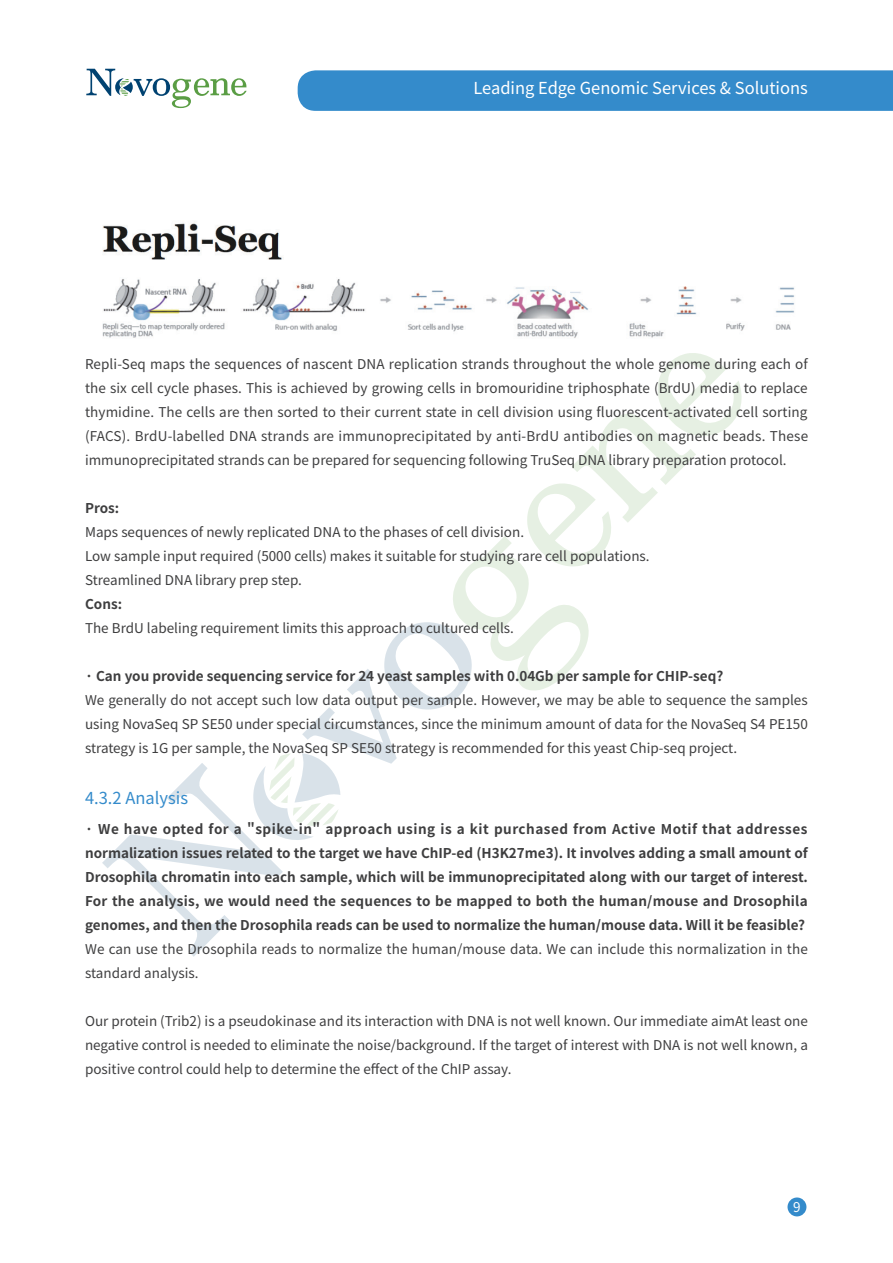
<style>
.page{position:relative;width:893px;height:1263px;background:#fff}
.page>*{position:absolute;margin:0;border:0;box-sizing:border-box;transform-origin:0 0}
.t1{font:16.5px "Source Han Sans SC";color:#fff}
.t2{font:16.5px "Source Han Sans SC";color:#348bcb}
.t3{font:13.5px/24px "Source Han Sans SC";color:#3e3e3f;text-align:justify}
.t4{font:700 13.5px/24px "Source Han Sans SC";color:#3e3e3f;text-align:justify}
.t5{font:13.5px "Source Han Sans SC";color:#fff}
</style>
<div class="page">
<div style="left:787px;top:1197px;width:19px;height:19px;background:#348bcb;border-radius:50%"></div>
<svg style="left:86px;top:69px;width:161px;height:39px"></svg>
<svg style="left:102px;top:353px;width:640px;height:604px"></svg>
<div style="left:298px;top:70px;width:595px;height:41px;background:#348bcb"></div>
<img style="left:102px;top:221px;width:693px;height:117px">
<p class="t1" style="left:473px;top:79px;width:336px">Leading Edge Genomic Services &amp; Solutions</p>
<p class="t3" style="left:85px;top:352px;width:725px">Repli-Seq maps the sequences of nascent DNA replication strands throughout the whole genome during each of the six cell cycle phases. This is achieved by growing cells in bromouridine triphosphate (BrdU) media to replace thymidine. The cells are then sorted to their current state in cell division using fluorescent-activated cell sorting (FACS). BrdU-labelled DNA strands are immunoprecipitated by anti-BrdU antibodies on magnetic beads. These immunoprecipitated strands can be prepared for sequencing following TruSeq DNA library preparation protocol.</p>
<p class="t4" style="left:85px;top:496px;width:36px">Pros:</p>
<p class="t3" style="left:85px;top:520px;width:566px;text-align:left">Maps sequences of newly replicated DNA to the phases of cell division.<br>Low sample input required (5000 cells) makes it suitable for studying rare cell populations.<br>Streamlined DNA library prep step.</p>
<p class="t4" style="left:85px;top:592px;width:39px">Cons:</p>
<p class="t3" style="left:85px;top:616px;width:430px">The BrdU labeling requirement limits this approach to cultured cells.</p>
<p class="t4" style="left:85px;top:664px;width:640px">· Can you provide sequencing service for 24 yeast samples with 0.04Gb per sample for CHIP-seq?</p>
<p class="t3" style="left:85px;top:688px;width:724px">We generally do not accept such low data output per sample. However, we may be able to sequence the samples using NovaSeq SP SE50 under special circumstances, since the minimum amount of data for the NovaSeq S4 PE150 strategy is 1G per sample, the NovaSeq SP SE50 strategy is recommended for this yeast Chip-seq project.</p>
<p class="t2" style="left:85px;top:788px;width:105px">4.3.2 Analysis</p>
<p class="t4" style="left:85px;top:817px;width:724px">· We have opted for a "spike-in" approach using is a kit purchased from Active Motif that addresses normalization issues related to the target we have ChIP-ed (H3K27me3). It involves adding a small amount of Drosophila chromatin into each sample, which will be immunoprecipitated along with our target of interest.<br>For the analysis, we would need the sequences to be mapped to both the human/mouse and Drosophila genomes, and then the Drosophila reads can be used to normalize the human/mouse data. Will it be feasible?</p>
<p class="t3" style="left:85px;top:937px;width:724px">We can use the Drosophila reads to normalize the human/mouse data. We can include this normalization in the standard analysis.</p>
<p class="t3" style="left:85px;top:1009px;width:724px">Our protein (Trib2) is a pseudokinase and its interaction with DNA is not well known. Our immediate aimAt least one negative control is needed to eliminate the noise/background. If the target of interest with DNA is not well known, a positive control could help to determine the effect of the ChIP assay.</p>
<p class="t5" style="left:793px;top:1199px;width:9px">9</p>
</div>
